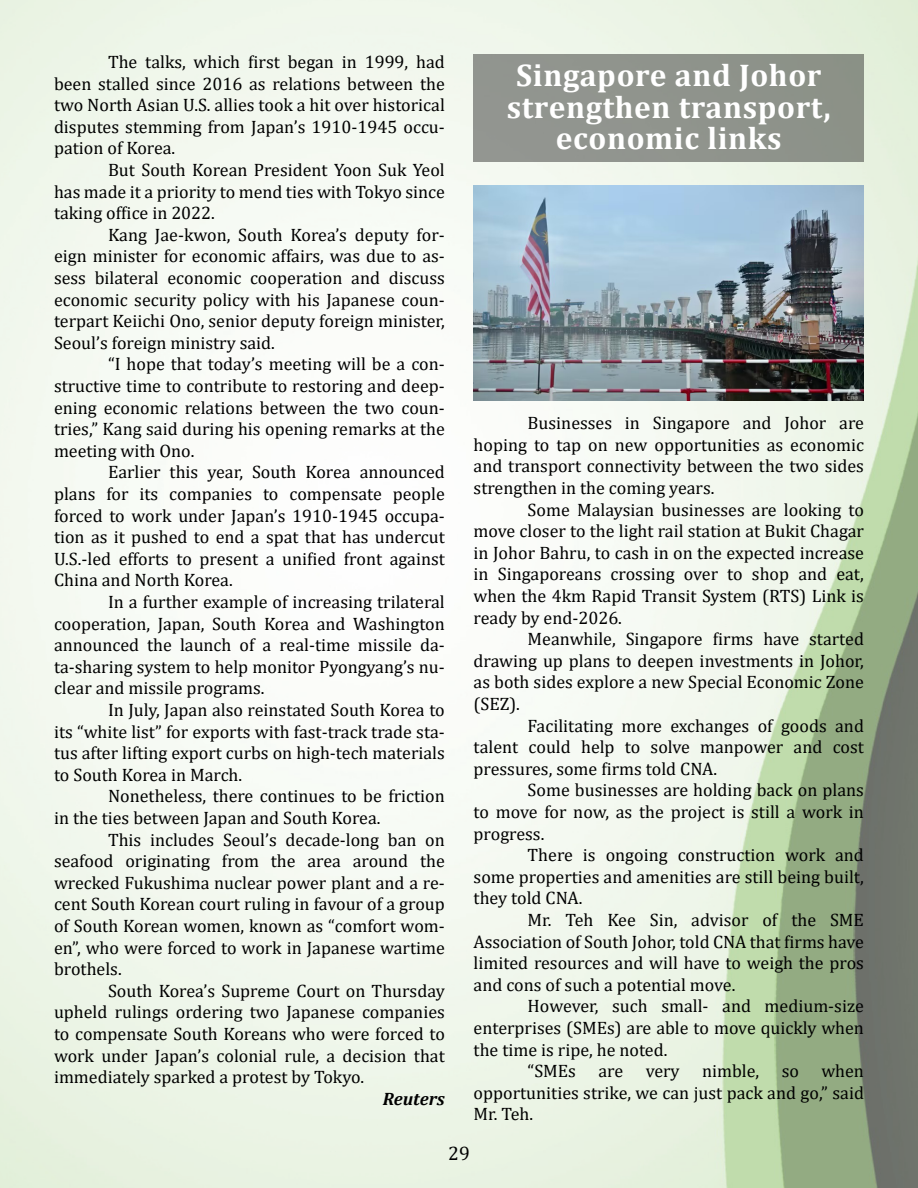
<style>
.page{position:relative;width:918px;height:1188px;background:#fff}
.page>*{position:absolute;margin:0;border:0;box-sizing:border-box;transform-origin:0 0}
.Head{font:700 31.5px/31.5px "Cambria";letter-spacing:.02em;color:#fff;text-align:center}
.t1{font:19.5px "Cambria";color:#000}
.Body{font:18px/21.6px "Cambria";color:#000;text-align:justify}
.Source{font:italic 700 18px "Cambria";color:#000}
</style>
<div class="page">
<img style="left:0;top:1px;width:918px;height:1186px">
<div style="left:473px;top:54px;width:391px;height:108px;background:#90948d"></div>
<img style="left:474px;top:185px;width:390px;height:215px">
<p class="Body" style="left:54px;top:51px;width:392px;text-indent:54px">The talks, which first began in 1999, had been stalled since 2016 as relations between the two North Asian U.S. allies took a hit over historical disputes stemming from Japan’s 1910-1945 occu&shy;pation of Korea.</p>
<p class="Body" style="left:54px;top:159px;width:392px;text-indent:54px">But South Korean President Yoon Suk Yeol has made it a priority to mend ties with Tokyo since taking office in 2022.</p>
<p class="Body" style="left:54px;top:224px;width:392px;text-indent:54px">Kang Jae-kwon, South Korea’s deputy for&shy;eign minister for economic affairs, was due to as&shy;sess bilateral economic cooperation and discuss economic security policy with his Japanese coun&shy;terpart Keiichi Ono, senior deputy foreign minister, Seoul’s foreign ministry said.</p>
<p class="Body" style="left:54px;top:353px;width:392px;text-indent:54px">“I hope that today’s meeting will be a con&shy;structive time to contribute to restoring and deep&shy;ening economic relations between the two coun&shy;tries,” Kang said during his opening remarks at the meeting with Ono.</p>
<p class="Body" style="left:54px;top:461px;width:392px;text-indent:54px">Earlier this year, South Korea announced plans for its companies to compensate people forced to work under Japan’s 1910-1945 occupa&shy;tion as it pushed to end a spat that has undercut U.S.-led efforts to present a unified front against China and North Korea.</p>
<p class="Body" style="left:54px;top:591px;width:392px;text-indent:54px">In a further example of increasing trilateral cooperation, Japan, South Korea and Washington announced the launch of a real-time missile da&shy;ta-sharing system to help monitor Pyongyang’s nu&shy;clear and missile programs.</p>
<p class="Body" style="left:54px;top:699px;width:392px;text-indent:54px">In July, Japan also reinstated South Korea to its “white list” for exports with fast-track trade sta&shy;tus after lifting export curbs on high-tech materials to South Korea in March.</p>
<p class="Body" style="left:54px;top:785px;width:392px;text-indent:54px">Nonetheless, there continues to be friction in the ties between Japan and South Korea.</p>
<p class="Body" style="left:54px;top:829px;width:392px;text-indent:54px">This includes Seoul’s decade-long ban on seafood originating from the area around the wrecked Fukushima nuclear power plant and a re&shy;cent South Korean court ruling in favour of a group of South Korean women, known as “comfort wom&shy;en”, who were forced to work in Japanese wartime brothels.</p>
<p class="Body" style="left:54px;top:980px;width:392px;text-indent:54px">South Korea’s Supreme Court on Thursday upheld rulings ordering two Japanese companies to compensate South Koreans who were forced to work under Japan’s colonial rule, a decision that immediately sparked a protest by Tokyo.</p>
<p class="Source" style="left:383px;top:1086px;width:64px">Reuters</p>
<p class="Head" style="left:507px;top:58px;width:326px">Singapore and Johor strengthen transport, economic links</p>
<p class="Body" style="left:474px;top:412px;width:392px;text-indent:54px">Businesses in Singapore and Johor are hoping to tap on new opportunities as economic and transport connectivity between the two sides strengthen in the coming years.</p>
<p class="Body" style="left:474px;top:499px;width:392px;text-indent:54px">Some Malaysian businesses are looking to move closer to the light rail station at Bukit Chagar in Johor Bahru, to cash in on the expected increase in Singaporeans crossing over to shop and eat, when the 4km Rapid Transit System (RTS) Link is ready by end-2026.</p>
<p class="Body" style="left:474px;top:628px;width:392px;text-indent:54px">Meanwhile, Singapore firms have started drawing up plans to deepen investments in Johor, as both sides explore a new Special Economic Zone (SEZ).</p>
<p class="Body" style="left:474px;top:715px;width:392px;text-indent:54px">Facilitating more exchanges of goods and talent could help to solve manpower and cost pressures, some firms told CNA.</p>
<p class="Body" style="left:474px;top:779px;width:392px;text-indent:54px">Some businesses are holding back on plans to move for now, as the project is still a work in progress.</p>
<p class="Body" style="left:474px;top:844px;width:392px;text-indent:54px">There is ongoing construction work and some properties and amenities are still being built, they told CNA.</p>
<p class="Body" style="left:474px;top:909px;width:392px;text-indent:54px">Mr. Teh Kee Sin, advisor of the SME Association of South Johor, told CNA that firms have limited resources and will have to weigh the pros and cons of such a potential move.</p>
<p class="Body" style="left:474px;top:995px;width:392px;text-indent:54px">However, such small- and medium-size enterprises (SMEs) are able to move quickly when the time is ripe, he noted.</p>
<p class="Body" style="left:474px;top:1060px;width:392px;text-indent:54px">“SMEs are very nimble, so when opportunities strike, we can just pack and go,” said Mr. Teh.</p>
<p class="t1" style="left:448px;top:1142px;width:23px">29</p>
</div>
